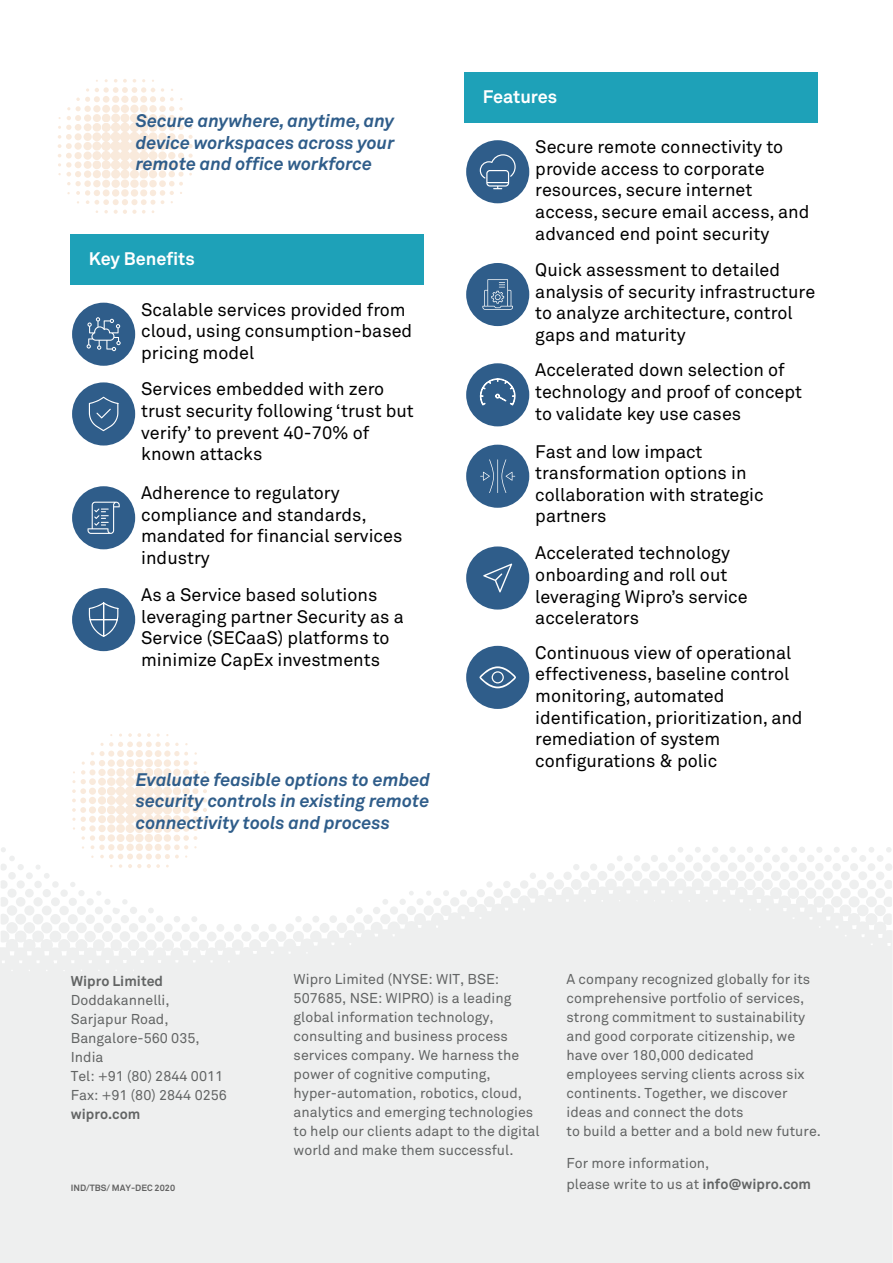
<style>
.page{position:relative;width:893px;height:1263px;background:#fff}
.page>*{position:absolute;margin:0;border:0;box-sizing:border-box;transform-origin:0 0}
.t1{font:18px/21.6px "Wipro Akkurat";color:#000}
.t2{font:italic 700 18px/21.6px "Wipro Akkurat";color:#2f5d8a;text-align:justify}
.t3{font:700 18px "Wipro Akkurat";color:#fff}
.t4{font:14.25px/19px "Wipro Akkurat";color:#626464}
.t5{font:700 14.25px "Wipro Akkurat";color:#626464}
.t6{font:700 9px "Wipro Akkurat";color:#636363}
.s1{font-weight:700}
</style>
<div class="page">
<div style="left:72px;top:303px;width:63px;height:63px;background:#2f5d8a;border-radius:50%"></div>
<div style="left:72px;top:382px;width:63px;height:63px;background:#2f5d8a;border-radius:50%"></div>
<div style="left:72px;top:486px;width:63px;height:63px;background:#2f5d8a;border-radius:50%"></div>
<div style="left:72px;top:588px;width:63px;height:63px;background:#2f5d8a;border-radius:50%"></div>
<svg style="left:58px;top:79px;width:135px;height:135px"></svg>
<svg style="left:72px;top:733px;width:135px;height:113px"></svg>
<div style="left:71px;top:235px;width:353px;height:50px;background:#1ea1b8"></div>
<div style="left:466px;top:140px;width:63px;height:63px;background:#2f5d8a;border-radius:50%"></div>
<div style="left:466px;top:263px;width:63px;height:63px;background:#2f5d8a;border-radius:50%"></div>
<div style="left:466px;top:363px;width:63px;height:63px;background:#2f5d8a;border-radius:50%"></div>
<div style="left:466px;top:445px;width:63px;height:63px;background:#2f5d8a;border-radius:50%"></div>
<div style="left:466px;top:546px;width:63px;height:64px;background:#2f5d8a;border-radius:50%"></div>
<div style="left:466px;top:646px;width:63px;height:63px;background:#2f5d8a;border-radius:50%"></div>
<div style="left:465px;top:72px;width:353px;height:50px;background:#1ea1b8"></div>
<svg style="left:0;top:846px;width:893px;height:417px;background:#f0f1f1"></svg>
<svg style="left:87px;top:317px;width:34px;height:34px"></svg>
<svg style="left:89px;top:397px;width:29px;height:34px"></svg>
<svg style="left:88px;top:502px;width:32px;height:32px"></svg>
<svg style="left:89px;top:602px;width:29px;height:35px"></svg>
<svg style="left:480px;top:154px;width:36px;height:35px"></svg>
<svg style="left:482px;top:279px;width:31px;height:31px"></svg>
<svg style="left:480px;top:378px;width:36px;height:28px"></svg>
<svg style="left:480px;top:459px;width:35px;height:34px"></svg>
<svg style="left:483px;top:563px;width:29px;height:29px"></svg>
<svg style="left:479px;top:666px;width:37px;height:22px"></svg>
<p class="t2" style="left:136px;top:110px;width:260px">Secure anywhere, anytime, any device workspaces across your remote and office workforce</p>
<p class="t3" style="left:89px;top:248px;width:108px">Key Benefits</p>
<p class="t1" style="left:141px;top:299px;width:273px">Scalable services provided from cloud, using consumption-based pricing model</p>
<p class="t1" style="left:141px;top:378px;width:274px">Services embedded with zero trust security following ‘trust but verify’ to prevent 40-70% of known attacks</p>
<p class="t1" style="left:141px;top:482px;width:263px">Adherence to regulatory compliance and standards, mandated for financial services industry</p>
<p class="t1" style="left:141px;top:584px;width:264px">As a Service based solutions leveraging partner Security as a<br>Service (SECaaS) platforms to minimize CapEx investments</p>
<p class="t2" style="left:136px;top:768px;width:296px">Evaluate feasible options to embed security controls in existing remote connectivity tools and process</p>
<p class="t3" style="left:483px;top:85px;width:76px">Features</p>
<p class="t1" style="left:535px;top:136px;width:276px">Secure remote connectivity to provide access to corporate resources, secure internet access, secure email access, and advanced end point security</p>
<p class="t1" style="left:535px;top:259px;width:281px">Quick assessment to detailed analysis of security infrastructure to analyze architecture, control gaps and maturity</p>
<p class="t1" style="left:535px;top:359px;width:268px">Accelerated down selection of technology and proof of concept to validate key use cases</p>
<p class="t1" style="left:535px;top:441px;width:230px">Fast and low impact transformation options in collaboration with strategic partners</p>
<p class="t1" style="left:535px;top:542px;width:214px">Accelerated technology onboarding and roll out leveraging Wipro’s service accelerators</p>
<p class="t1" style="left:535px;top:642px;width:269px">Continuous view of operational effectiveness, baseline control monitoring, automated identification, prioritization, and remediation of system configurations &amp; polic</p>
<p class="t5" style="left:71px;top:972px;width:94px">Wipro Limited</p>
<p class="t4" style="left:71px;top:991px;width:158px">Doddakannelli,<br>Sarjapur Road,<br>Bangalore-560 035,<br>India<br>Tel: +91 (80) 2844 0011<br>Fax: +91 (80) 2844 0256</p>
<p class="t5" style="left:71px;top:1105px;width:71px">wipro.com</p>
<p class="t6" style="left:71px;top:1182px;width:106px">IND/TBS/ MAY-DEC 2020</p>
<p class="t4" style="left:294px;top:970px;width:247px">Wipro Limited (NYSE: WIT, BSE:<br>507685, NSE: WIPRO) is a leading global information technology, consulting and business process services company. We harness the power of cognitive computing, hyper-automation, robotics, cloud, analytics and emerging technologies to help our clients adapt to the digital world and make them successful.</p>
<p class="t4" style="left:566px;top:970px;width:256px">A company recognized globally for its comprehensive portfolio of services, strong commitment to sustainability and good corporate citizenship, we have over 180,000 dedicated employees serving clients across six continents. Together, we discover ideas and connect the dots<br>to build a better and a bold new future.</p>
<p class="t4" style="left:566px;top:1152px;width:246px;line-height:21.3px">For more information,<br>please write to us at <span class="s1">info@wipro.com</span></p>
</div>
